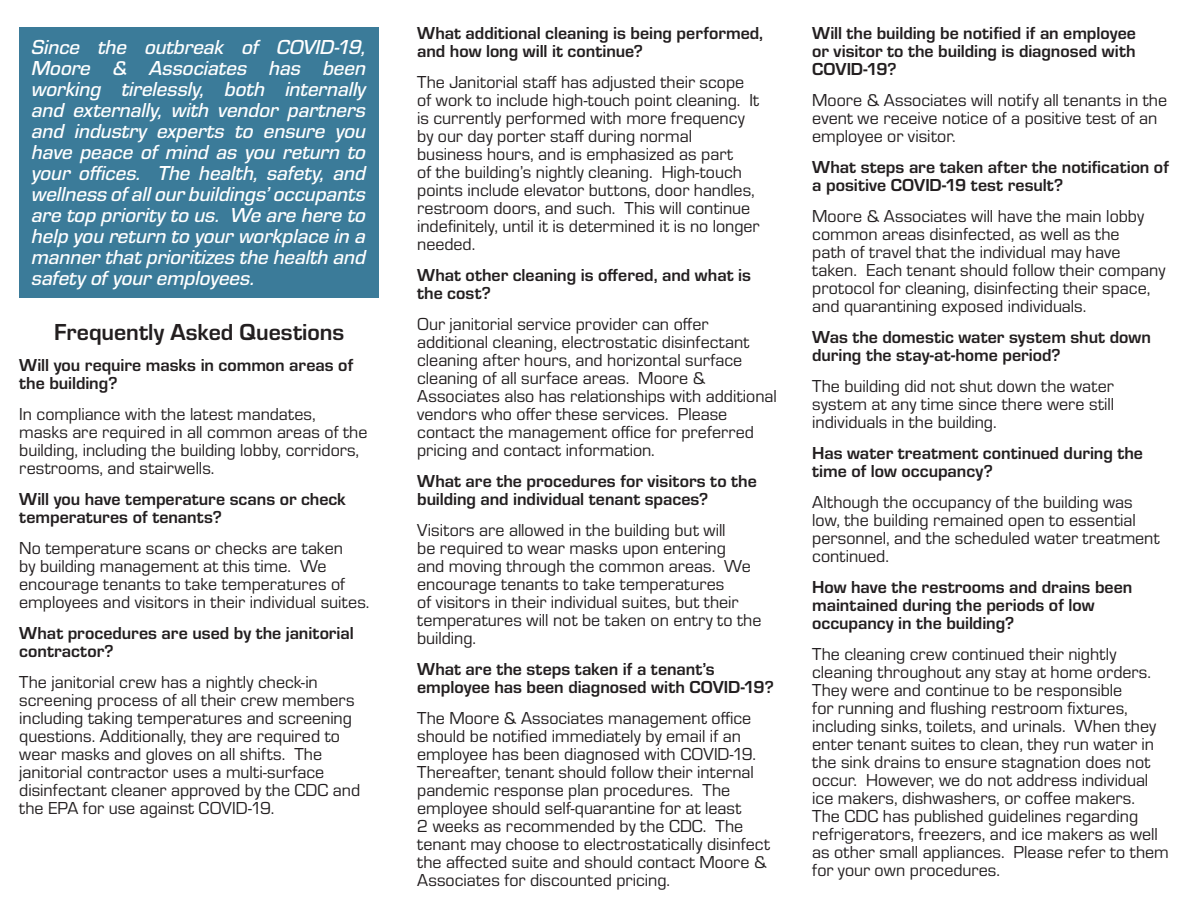
<style>
.page{position:relative;width:1188px;height:918px;background:#fff}
.page>*{position:absolute;margin:0;border:0;box-sizing:border-box;transform-origin:0 0}
.t1{font:700 24px "Eurostile";color:#231f20}
.t2{font:21px/21px "Eurostile Med Ita";color:#fff;text-align:justify}
.t3{font:18px/18px "Eurostile";color:#231f20}
.t4{font:700 18px/18px "Eurostile";color:#231f20}
</style>
<div class="page">
<div style="left:19px;top:27px;width:360px;height:271px;background:#3b7b99"></div>
<p class="t2" style="left:32px;top:35px;width:336px">Since the outbreak of COVID-19, Moore &amp; Associates has been working tirelessly, both internally and externally, with vendor partners and industry experts to ensure you have peace of mind as you return to your offices. The health, safety, and wellness of all our buildings’ occupants are top priority to us. We are here to help you return to your workplace in a manner that prioritizes the health and safety of your employees.</p>
<p class="t1" style="left:54px;top:315px;width:292px">Frequently Asked Questions</p>
<p class="t4" style="left:19px;top:355px;width:335px">Will you require masks in common areas of the building?</p>
<p class="t3" style="left:19px;top:404px;width:350px">In compliance with the latest mandates, masks are required in all common areas of the building, including the building lobby, corridors, restrooms, and stairwells.</p>
<p class="t4" style="left:19px;top:489px;width:328px">Will you have temperature scans or check temperatures of tenants?</p>
<p class="t3" style="left:19px;top:538px;width:352px">No temperature scans or checks are taken<br>by building management at this time. We encourage tenants to take temperatures of employees and visitors in their individual suites.</p>
<p class="t4" style="left:19px;top:623px;width:336px">What procedures are used by the janitorial contractor?</p>
<p class="t3" style="left:19px;top:672px;width:342px">The janitorial crew has a nightly check-in screening process of all their crew members including taking temperatures and screening questions. Additionally, they are required to wear masks and gloves on all shifts. The janitorial contractor uses a multi-surface disinfectant cleaner approved by the CDC and the EPA for use against COVID-19.</p>
<p class="t4" style="left:417px;top:23px;width:348px">What additional cleaning is being performed, and how long will it continue?</p>
<p class="t3" style="left:417px;top:72px;width:344px">The Janitorial staff has adjusted their scope of work to include high-touch point cleaning. It is currently performed with more frequency by our day porter staff during normal business hours, and is emphasized as part<br>of the building’s nightly cleaning. High-touch points include elevator buttons, door handles, restroom doors, and such. This will continue indefinitely, until it is determined it is no longer needed.</p>
<p class="t4" style="left:417px;top:265px;width:335px">What other cleaning is offered, and what is the cost?</p>
<p class="t3" style="left:417px;top:314px;width:361px">Our janitorial service provider can offer additional cleaning, electrostatic disinfectant cleaning after hours, and horizontal surface cleaning of all surface areas. Moore &amp; Associates also has relationships with additional vendors who offer these services. Please contact the management office for preferred pricing and contact information.</p>
<p class="t4" style="left:417px;top:471px;width:341px">What are the procedures for visitors to the building and individual tenant spaces?</p>
<p class="t3" style="left:417px;top:520px;width:346px">Visitors are allowed in the building but will<br>be required to wear masks upon entering<br>and moving through the common areas. We encourage tenants to take temperatures<br>of visitors in their individual suites, but their temperatures will not be taken on entry to the building.</p>
<p class="t4" style="left:417px;top:659px;width:358px">What are the steps taken if a tenant’s employee has been diagnosed with COVID-19?</p>
<p class="t3" style="left:417px;top:708px;width:354px">The Moore &amp; Associates management office should be notified immediately by email if an employee has been diagnosed with COVID-19.<br>Thereafter, tenant should follow their internal pandemic response plan procedures. The employee should self-quarantine for at least<br>2 weeks as recommended by the CDC. The tenant may choose to electrostatically disinfect the affected suite and should contact Moore &amp; Associates for discounted pricing.</p>
<p class="t4" style="left:812px;top:23px;width:325px;text-align:justify">Will the building be notified if an employee or visitor to the building is diagnosed with COVID-19?</p>
<p class="t3" style="left:812px;top:90px;width:356px">Moore &amp; Associates will notify all tenants in the event we receive notice of a positive test of an employee or visitor.</p>
<p class="t4" style="left:812px;top:157px;width:358px">What steps are taken after the notification of a positive COVID-19 test result?</p>
<p class="t3" style="left:812px;top:206px;width:355px">Moore &amp; Associates will have the main lobby common areas disinfected, as well as the<br>path of travel that the individual may have taken. Each tenant should follow their company protocol for cleaning, disinfecting their space, and quarantining exposed individuals.</p>
<p class="t4" style="left:812px;top:327px;width:340px">Was the domestic water system shut down during the stay-at-home period?</p>
<p class="t3" style="left:812px;top:376px;width:303px;text-align:justify">The building did not shut down the water system at any time since there were still individuals in the building.</p>
<p class="t4" style="left:812px;top:443px;width:332px">Has water treatment continued during the time of low occupancy?</p>
<p class="t3" style="left:812px;top:492px;width:349px">Although the occupancy of the building was low, the building remained open to essential personnel, and the scheduled water treatment continued.</p>
<p class="t4" style="left:812px;top:576px;width:322px">How have the restrooms and drains been maintained during the periods of low occupancy in the building?</p>
<p class="t3" style="left:812px;top:644px;width:358px">The cleaning crew continued their nightly cleaning throughout any stay at home orders.<br>They were and continue to be responsible<br>for running and flushing restroom fixtures, including sinks, toilets, and urinals. When they enter tenant suites to clean, they run water in the sink drains to ensure stagnation does not occur. However, we do not address individual ice makers, dishwashers, or coffee makers.<br>The CDC has published guidelines regarding refrigerators, freezers, and ice makers as well as other small appliances. Please refer to them for your own procedures.</p>
</div>
